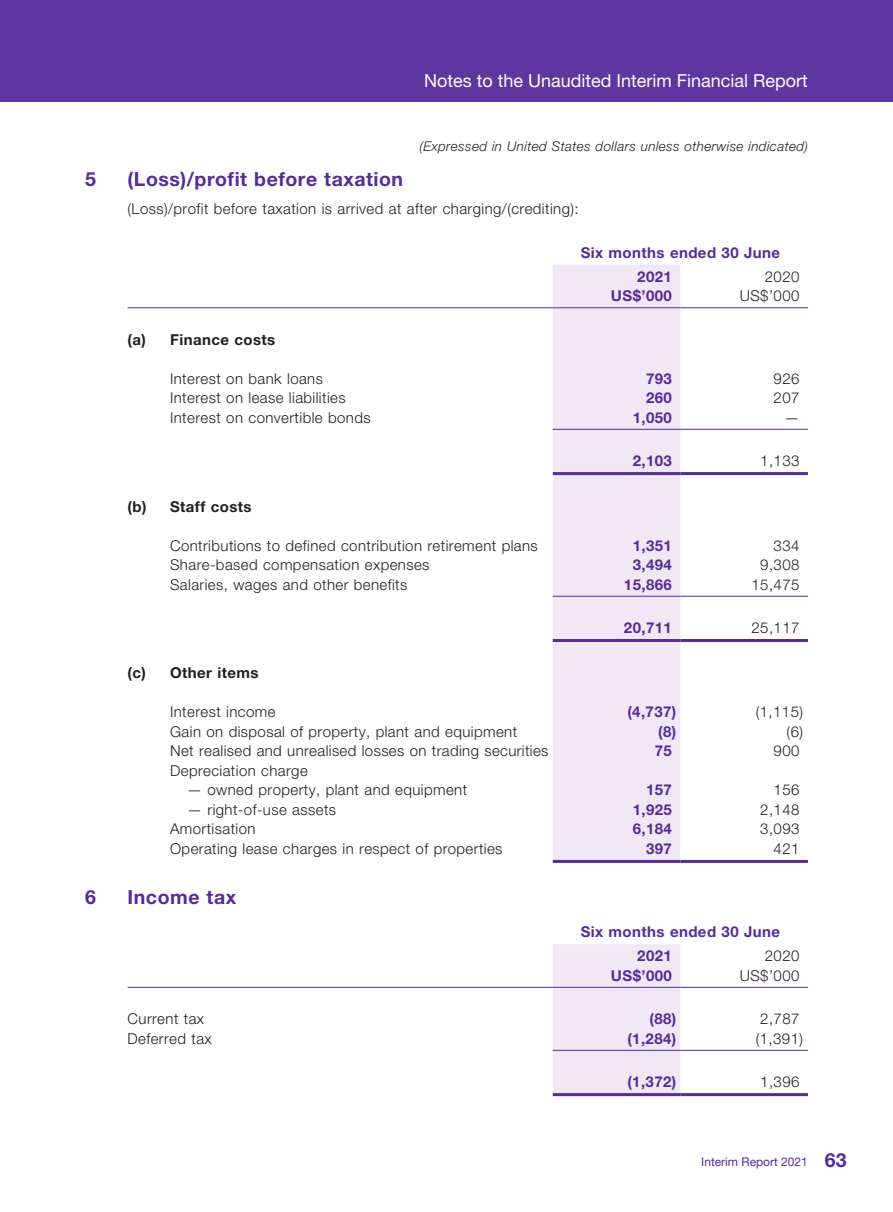
<style>
.page{position:relative;width:893px;height:1212px;background:#fff}
.page>*{position:absolute;margin:0;border:0;box-sizing:border-box;transform-origin:0 0}
.t1{font:700 19.5px "Helvetica Neue LT Std";letter-spacing:.03em;color:#552b9d}
.t2{font:18px "Helvetica Neue LT Std";color:#fff}
.t3{font:300 15px "Helvetica Neue LT Std";letter-spacing:.03em;color:#231f20}
.t4{font:700 15px/24px "Helvetica Neue LT Std";letter-spacing:.03em;color:#552b9d}
.t5{font:700 15px "Helvetica Neue LT Std";letter-spacing:.03em;color:#231f20}
.t6{font:italic 300 13.5px "Helvetica Neue LT Std";letter-spacing:.03em;color:#231f20}
.t7{font:12px "Helvetica Neue LT Std";color:#552b9d}
.s1{font-weight:700;font-size:19.5px}
</style>
<div class="page">
<div style="left:0;top:0;width:893px;height:102px;background:#5f35a2"></div>
<div style="left:553px;top:265px;width:127px;height:595px;background:#f1e8f6"></div>
<hr style="left:128px;top:307px;width:425px;height:1px;background:#552b9d">
<hr style="left:553px;top:307px;width:127px;height:1px;background:#552b9d">
<hr style="left:680px;top:307px;width:128px;height:1px;background:#552b9d">
<hr style="left:553px;top:429px;width:127px;height:1px;background:#552b9d">
<hr style="left:680px;top:429px;width:128px;height:1px;background:#552b9d">
<hr style="left:553px;top:472px;width:127px;height:3px;background:#552b9d">
<hr style="left:680px;top:472px;width:128px;height:3px;background:#552b9d">
<hr style="left:553px;top:596px;width:127px;height:1px;background:#552b9d">
<hr style="left:680px;top:596px;width:128px;height:1px;background:#552b9d">
<hr style="left:553px;top:639px;width:127px;height:3px;background:#552b9d">
<hr style="left:680px;top:639px;width:128px;height:3px;background:#552b9d">
<hr style="left:553px;top:860px;width:127px;height:3px;background:#552b9d">
<hr style="left:680px;top:860px;width:128px;height:3px;background:#552b9d">
<div style="left:553px;top:944px;width:127px;height:149px;background:#f1e8f6"></div>
<hr style="left:128px;top:987px;width:425px;height:1px;background:#552b9d">
<hr style="left:553px;top:987px;width:127px;height:1px;background:#552b9d">
<hr style="left:680px;top:987px;width:128px;height:1px;background:#552b9d">
<hr style="left:553px;top:1050px;width:127px;height:1px;background:#552b9d">
<hr style="left:680px;top:1050px;width:128px;height:1px;background:#552b9d">
<hr style="left:553px;top:1093px;width:127px;height:3px;background:#552b9d">
<hr style="left:680px;top:1093px;width:128px;height:3px;background:#552b9d">
<p class="t2" style="left:424px;top:70px;width:385px">Notes to the Unaudited Interim Financial Report</p>
<p class="t6" style="left:419px;top:138px;width:390px">(Expressed in United States dollars unless otherwise indicated)</p>
<h1 class="t1" style="left:85px;top:167px;width:12px">5</h1>
<h1 class="t1" style="left:128px;top:167px;width:277px">(Loss)/profit before taxation</h1>
<p class="t3" style="left:128px;top:200px;width:453px">(Loss)/profit before taxation is arrived at after charging/(crediting):</p>
<p class="t4" style="left:637px;top:240px;width:144px;text-indent:-57px">Six months ended 30 June<br>2021</p>
<p class="t3" style="left:765px;top:267px;width:36px">2020</p>
<p class="t4" style="left:611px;top:283px;width:62px">US$’000</p>
<p class="t3" style="left:740px;top:287px;width:61px">US$’000</p>
<p class="t5" style="left:128px;top:330px;width:149px">(a) Finance costs</p>
<p class="t3" style="left:170px;top:369px;width:154px">Interest on bank loans</p>
<p class="t4" style="left:646px;top:366px;width:27px">793</p>
<p class="t3" style="left:774px;top:369px;width:27px">926</p>
<p class="t3" style="left:170px;top:389px;width:177px">Interest on lease liabilities</p>
<p class="t4" style="left:646px;top:385px;width:27px">260</p>
<p class="t3" style="left:774px;top:389px;width:27px">207</p>
<p class="t3" style="left:170px;top:408px;width:202px">Interest on convertible bonds</p>
<p class="t4" style="left:633px;top:405px;width:41px">1,050</p>
<p class="t3" style="left:784px;top:408px;width:16px">—</p>
<p class="t4" style="left:633px;top:448px;width:41px">2,103</p>
<p class="t3" style="left:760px;top:452px;width:41px">1,133</p>
<p class="t5" style="left:128px;top:497px;width:126px">(b) Staff costs</p>
<p class="t3" style="left:170px;top:536px;width:369px">Contributions to defined contribution retirement plans</p>
<p class="t4" style="left:633px;top:533px;width:41px">1,351</p>
<p class="t3" style="left:774px;top:536px;width:27px">334</p>
<p class="t3" style="left:170px;top:555px;width:261px">Share-based compensation expenses</p>
<p class="t4" style="left:633px;top:552px;width:41px">3,494</p>
<p class="t3" style="left:760px;top:555px;width:41px">9,308</p>
<p class="t3" style="left:170px;top:575px;width:239px">Salaries, wages and other benefits</p>
<p class="t4" style="left:624px;top:572px;width:49px">15,866</p>
<p class="t3" style="left:751px;top:575px;width:49px">15,475</p>
<p class="t4" style="left:624px;top:615px;width:49px">20,711</p>
<p class="t3" style="left:751px;top:618px;width:49px">25,117</p>
<p class="t5" style="left:128px;top:664px;width:133px">(c) Other items</p>
<p class="t3" style="left:170px;top:703px;width:107px">Interest income</p>
<p class="t4" style="left:627px;top:700px;width:50px">(4,737)</p>
<p class="t3" style="left:756px;top:703px;width:49px">(1,115)</p>
<p class="t3" style="left:170px;top:722px;width:349px">Gain on disposal of property, plant and equipment</p>
<p class="t4" style="left:658px;top:719px;width:20px">(8)</p>
<p class="t3" style="left:787px;top:722px;width:18px">(6)</p>
<p class="t3" style="left:170px;top:742px;width:380px">Net realised and unrealised losses on trading securities</p>
<p class="t4" style="left:655px;top:739px;width:19px">75</p>
<p class="t3" style="left:774px;top:742px;width:27px">900</p>
<p class="t3" style="left:170px;top:761px;width:139px">Depreciation charge</p>
<p class="t3" style="left:187px;top:781px;width:282px">— owned property, plant and equipment</p>
<p class="t4" style="left:646px;top:778px;width:27px">157</p>
<p class="t3" style="left:774px;top:781px;width:27px">156</p>
<p class="t3" style="left:187px;top:800px;width:150px">— right-of-use assets</p>
<p class="t4" style="left:633px;top:797px;width:41px">1,925</p>
<p class="t3" style="left:760px;top:800px;width:41px">2,148</p>
<p class="t3" style="left:170px;top:820px;width:87px">Amortisation</p>
<p class="t4" style="left:633px;top:817px;width:41px">6,184</p>
<p class="t3" style="left:760px;top:820px;width:41px">3,093</p>
<p class="t3" style="left:170px;top:839px;width:334px">Operating lease charges in respect of properties</p>
<p class="t4" style="left:646px;top:836px;width:27px">397</p>
<p class="t3" style="left:774px;top:839px;width:27px">421</p>
<h1 class="t1" style="left:85px;top:885px;width:12px">6</h1>
<h1 class="t1" style="left:128px;top:885px;width:110px">Income tax</h1>
<p class="t4" style="left:637px;top:919px;width:144px;text-indent:-57px">Six months ended 30 June<br>2021</p>
<p class="t3" style="left:765px;top:946px;width:36px">2020</p>
<p class="t4" style="left:611px;top:963px;width:62px">US$’000</p>
<p class="t3" style="left:740px;top:966px;width:61px">US$’000</p>
<p class="t3" style="left:128px;top:1009px;width:78px">Current tax</p>
<p class="t4" style="left:649px;top:1006px;width:28px">(88)</p>
<p class="t3" style="left:760px;top:1009px;width:41px">2,787</p>
<p class="t3" style="left:128px;top:1029px;width:86px">Deferred tax</p>
<p class="t4" style="left:627px;top:1026px;width:50px">(1,284)</p>
<p class="t3" style="left:756px;top:1029px;width:49px">(1,391)</p>
<p class="t4" style="left:627px;top:1069px;width:50px">(1,372)</p>
<p class="t3" style="left:760px;top:1073px;width:41px">1,396</p>
<p class="t7" style="left:701px;top:1154px;width:147px">Interim Report 2021 <span class="s1">63</span></p>
</div>
